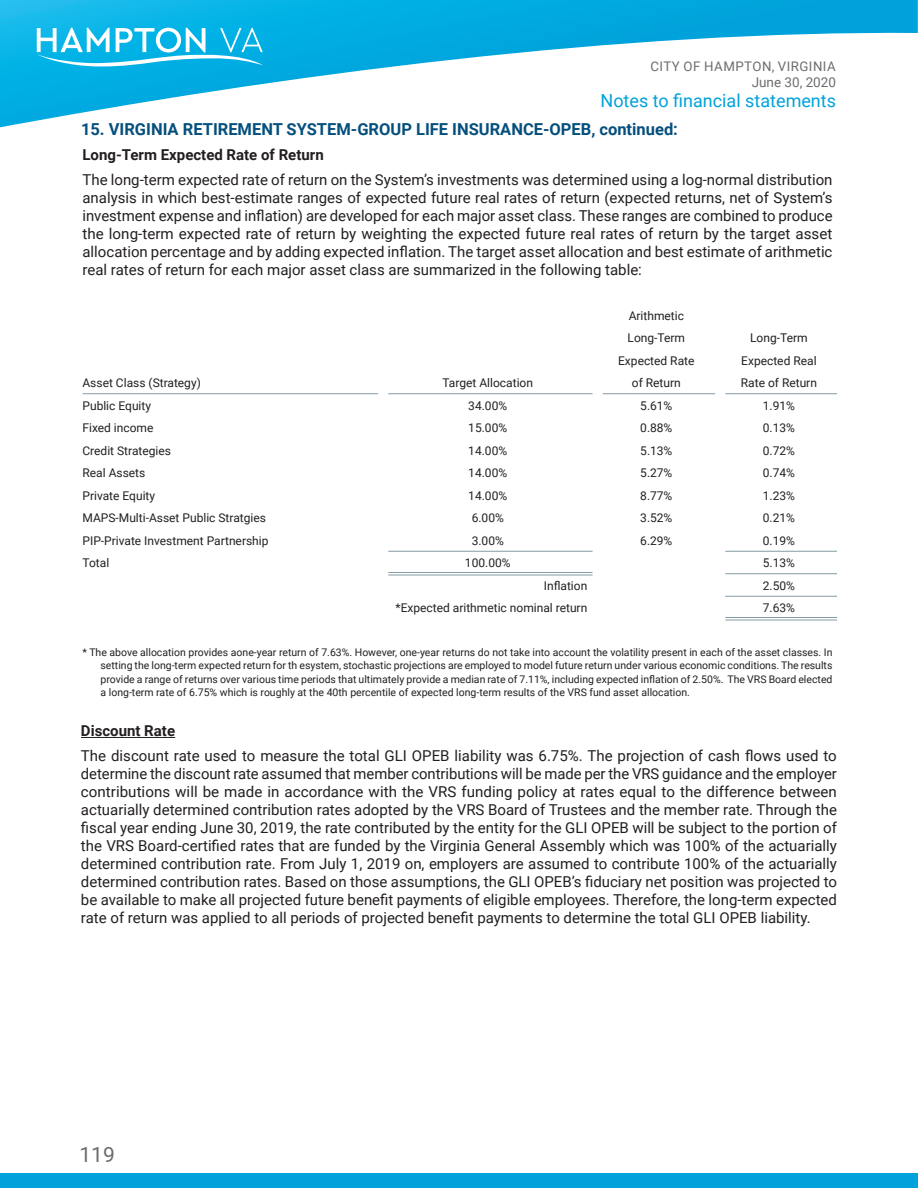
<style>
.page{position:relative;width:918px;height:1188px;background:#fff}
.page>*{position:absolute;margin:0;border:0;box-sizing:border-box;transform-origin:0 0}
.t1{font:21px "Roboto";color:#6c6d70}
.t2{font:18px "Roboto";color:#00a2db}
.t3{font:700 16.5px "Roboto";color:#054f7d}
.Body{font:15px/18px "Roboto";color:#231f20;text-align:justify}
.Heading_4{font:700 15px "Roboto";color:#231f20}
.t4{font:13.5px "Roboto";color:#6c6d70}
.t5{font:13.2px "Roboto";letter-spacing:.035em;color:#6c6d70}
.Table_Numbers_Center{font:12px "Roboto";color:#231f20}
.Table_Text{font:12px "Roboto";color:#231f20}
.Table_Numbers_Right{font:12px "Roboto";color:#231f20}
.Footnote{font:10.5px/13.5px "Roboto";color:#231f20;text-align:justify}
</style>
<div class="page">
<svg style="left:0;top:0;width:918px;height:128px"></svg>
<svg style="left:37px;top:28px;width:226px;height:39px"></svg>
<div style="left:0;top:1173px;width:918px;height:15px;background:#00a2db"></div>
<hr style="left:81px;top:737px;width:94px;height:1px;background:#231f20">
<hr style="left:82px;top:393px;width:296px;height:1px;background:#859ba6">
<hr style="left:388px;top:393px;width:205px;height:1px;background:#859ba6">
<hr style="left:603px;top:393px;width:112px;height:1px;background:#859ba6">
<hr style="left:725px;top:393px;width:112px;height:1px;background:#859ba6">
<hr style="left:388px;top:551px;width:205px;height:1px;background:#859ba6">
<hr style="left:725px;top:551px;width:112px;height:1px;background:#859ba6">
<hr style="left:725px;top:573px;width:112px;height:1px;background:#859ba6">
<hr style="left:725px;top:596px;width:112px;height:1px;background:#859ba6">
<hr style="left:388px;top:572px;width:205px;height:1px;background:#859ba6">
<hr style="left:388px;top:575px;width:205px;height:1px;background:#859ba6">
<hr style="left:725px;top:617px;width:112px;height:1px;background:#859ba6">
<hr style="left:725px;top:620px;width:112px;height:1px;background:#859ba6">
<p class="t5" style="left:650px;top:57px;width:187px">CITY OF HAMPTON, VIRGINIA</p>
<p class="t4" style="left:752px;top:72px;width:86px">June 30, 2020</p>
<p class="t2" style="left:601px;top:88px;width:237px">Notes to financial statements</p>
<p class="t3" style="left:81px;top:118px;width:598px">15. VIRGINIA RETIREMENT SYSTEM-GROUP LIFE INSURANCE-OPEB, continued:</p>
<p class="Heading_4" style="left:82px;top:144px;width:243px">Long-Term Expected Rate of Return</p>
<p class="Body" style="left:82px;top:170px;width:752px">The long-term expected rate of return on the System’s investments was determined using a log-normal distribution analysis in which best-estimate ranges of expected future real rates of return (expected returns, net of System’s investment expense and inflation) are developed for each major asset class. These ranges are combined to produce the long-term expected rate of return by weighting the expected future real rates of return by the target asset allocation percentage and by adding expected inflation. The target asset allocation and best estimate of arithmetic real rates of return for each major asset class are summarized in the following table:</p>
<p class="Table_Numbers_Center" style="left:629px;top:307px;width:57px">Arithmetic</p>
<p class="Table_Numbers_Center" style="left:628px;top:329px;width:59px">Long-Term</p>
<p class="Table_Numbers_Center" style="left:750px;top:329px;width:59px">Long-Term</p>
<p class="Table_Numbers_Center" style="left:618px;top:352px;width:78px">Expected Rate</p>
<p class="Table_Numbers_Center" style="left:741px;top:352px;width:77px">Expected Real</p>
<p class="Table_Text" style="left:82px;top:374px;width:120px">Asset Class (Strategy)</p>
<p class="Table_Numbers_Center" style="left:442px;top:374px;width:92px">Target Allocation</p>
<p class="Table_Numbers_Center" style="left:632px;top:374px;width:50px">of Return</p>
<p class="Table_Numbers_Center" style="left:741px;top:374px;width:78px">Rate of Return</p>
<p class="Table_Text" style="left:82px;top:397px;width:70px">Public Equity</p>
<p class="Table_Numbers_Center" style="left:468px;top:397px;width:40px">34.00%</p>
<p class="Table_Numbers_Center" style="left:640px;top:397px;width:34px">5.61%</p>
<p class="Table_Numbers_Center" style="left:763px;top:397px;width:34px">1.91%</p>
<p class="Table_Text" style="left:82px;top:419px;width:73px">Fixed income</p>
<p class="Table_Numbers_Center" style="left:468px;top:419px;width:40px">15.00%</p>
<p class="Table_Numbers_Center" style="left:640px;top:419px;width:34px">0.88%</p>
<p class="Table_Numbers_Center" style="left:763px;top:419px;width:34px">0.13%</p>
<p class="Table_Text" style="left:82px;top:442px;width:90px">Credit Strategies</p>
<p class="Table_Numbers_Center" style="left:468px;top:442px;width:40px">14.00%</p>
<p class="Table_Numbers_Center" style="left:640px;top:442px;width:34px">5.13%</p>
<p class="Table_Numbers_Center" style="left:763px;top:442px;width:34px">0.72%</p>
<p class="Table_Text" style="left:82px;top:464px;width:64px">Real Assets</p>
<p class="Table_Numbers_Center" style="left:468px;top:464px;width:40px">14.00%</p>
<p class="Table_Numbers_Center" style="left:640px;top:464px;width:34px">5.27%</p>
<p class="Table_Numbers_Center" style="left:763px;top:464px;width:34px">0.74%</p>
<p class="Table_Text" style="left:82px;top:487px;width:74px">Private Equity</p>
<p class="Table_Numbers_Center" style="left:468px;top:487px;width:40px">14.00%</p>
<p class="Table_Numbers_Center" style="left:640px;top:487px;width:34px">8.77%</p>
<p class="Table_Numbers_Center" style="left:763px;top:487px;width:34px">1.23%</p>
<p class="Table_Text" style="left:82px;top:509px;width:185px">MAPS-Multi-Asset Public Stratgies</p>
<p class="Table_Numbers_Center" style="left:472px;top:509px;width:34px">6.00%</p>
<p class="Table_Numbers_Center" style="left:640px;top:509px;width:34px">3.52%</p>
<p class="Table_Numbers_Center" style="left:763px;top:509px;width:34px">0.21%</p>
<p class="Table_Text" style="left:82px;top:532px;width:188px">PIP-Private Investment Partnership</p>
<p class="Table_Numbers_Center" style="left:472px;top:532px;width:34px">3.00%</p>
<p class="Table_Numbers_Center" style="left:640px;top:532px;width:34px">6.29%</p>
<p class="Table_Numbers_Center" style="left:763px;top:532px;width:34px">0.19%</p>
<p class="Table_Text" style="left:82px;top:554px;width:28px">Total</p>
<p class="Table_Numbers_Center" style="left:465px;top:554px;width:47px">100.00%</p>
<p class="Table_Numbers_Center" style="left:763px;top:554px;width:34px">5.13%</p>
<p class="Table_Numbers_Right" style="left:544px;top:577px;width:45px">Inflation</p>
<p class="Table_Numbers_Center" style="left:763px;top:577px;width:34px">2.50%</p>
<p class="Table_Numbers_Right" style="left:396px;top:599px;width:193px">*Expected arithmetic nominal return</p>
<p class="Table_Numbers_Center" style="left:763px;top:599px;width:34px">7.63%</p>
<p class="Footnote" style="left:100px;top:645px;width:734px;text-indent:-18px">* The above allocation provides aone-year return of 7.63%. However, one-year returns do not take into account the volatility present in each of the asset classes. In setting the long-term expected return for th esystem, stochastic projections are employed to model future return under various economic conditions. The results provide a range of returns over various time periods that ultimately provide a median rate of 7.11%, including expected inflation of 2.50%. The VRS Board elected a long-term rate of 6.75% which is roughly at the 40th percentile of expected long-term results of the VRS fund asset allocation.</p>
<p class="Heading_4" style="left:81px;top:721px;width:96px">Discount Rate</p>
<p class="Body" style="left:81px;top:746px;width:758px">The discount rate used to measure the total GLI OPEB liability was 6.75%. The projection of cash flows used to determine the discount rate assumed that member contributions will be made per the VRS guidance and the employer contributions will be made in accordance with the VRS funding policy at rates equal to the difference between actuarially determined contribution rates adopted by the VRS Board of Trustees and the member rate. Through the fiscal year ending June 30, 2019, the rate contributed by the entity for the GLI OPEB will be subject to the portion of the VRS Board-certified rates that are funded by the Virginia General Assembly which was 100% of the actuarially determined contribution rate. From July 1, 2019 on, employers are assumed to contribute 100% of the actuarially determined contribution rates. Based on those assumptions, the GLI OPEB’s fiduciary net position was projected to be available to make all projected future benefit payments of eligible employees. Therefore, the long-term expected rate of return was applied to all periods of projected benefit payments to determine the total GLI OPEB liability.</p>
<h1 class="t1" style="left:80px;top:1139px;width:37px">119</h1>
</div>
